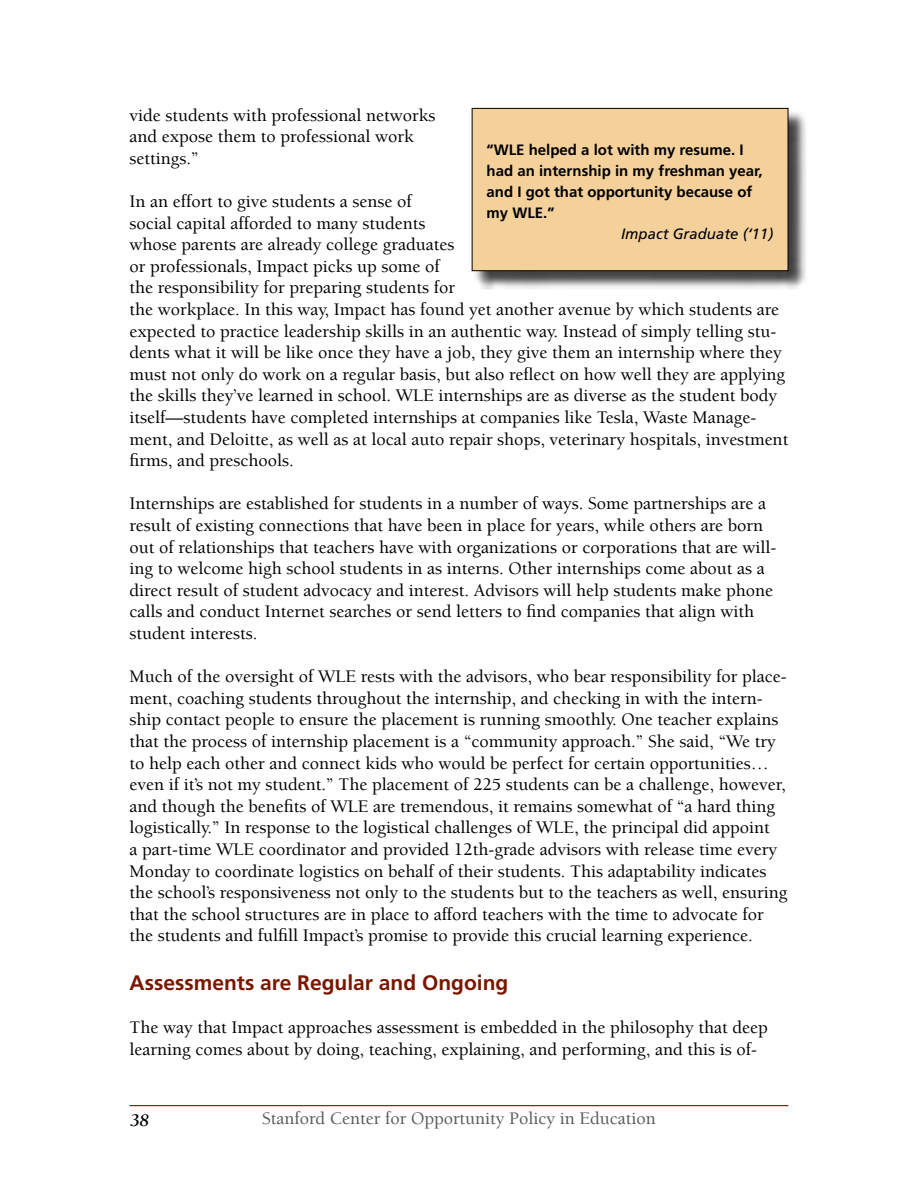
<style>
.page{position:relative;width:918px;height:1188px;background:#fff}
.page>*{position:absolute;margin:0;border:0;box-sizing:border-box;transform-origin:0 0}
.t1{font:700 21px "Frutiger LT Std";color:#7a1600}
.t2{font:500 18px/21.6px "Berkeley LT";color:#000}
.t3{font:500 18px "Berkeley LT";color:#58595b}
.t4{font:italic 700 18px "Berkeley LT";color:#000}
.t5{font:700 15px/21px "Frutiger LT Std";color:#000}
.t6{font:italic 15px "Frutiger LT Std";color:#000}
</style>
<div class="page">
<hr style="left:130px;top:1105px;width:658px;height:1px;background:#7a1600">
<div style="left:474px;top:110px;width:333px;height:180px;background:#000;opacity:.75"></div>
<div style="left:472px;top:108px;width:316px;height:163px;background:#f4d09b"></div>
<div style="left:472px;top:108px;width:316px;height:163px;border:1px solid #000"></div>
<p class="t2" style="left:130px;top:105px;width:307px">vide students with professional networks and expose them to professional work settings.”</p>
<p class="t2" style="left:130px;top:191px;width:660px">In an effort to give students a sense of<br>social capital afforded to many students<br>whose parents are already college graduates<br>or professionals, Impact picks up some of<br>the responsibility for preparing students for<br>the workplace. In this way, Impact has found yet another avenue by which students are expected to practice leadership skills in an authentic way. Instead of simply telling stu&shy;dents what it will be like once they have a job, they give them an internship where they must not only do work on a regular basis, but also reflect on how well they are applying the skills they’ve learned in school. WLE internships are as diverse as the student body itself—students have completed internships at companies like Tesla, Waste Manage&shy;ment, and Deloitte, as well as at local auto repair shops, veterinary hospitals, investment firms, and preschools.</p>
<p class="t2" style="left:130px;top:493px;width:649px">Internships are established for students in a number of ways. Some partnerships are a result of existing connections that have been in place for years, while others are born out of relationships that teachers have with organizations or corporations that are will&shy;ing to welcome high school students in as interns. Other internships come about as a direct result of student advocacy and interest. Advisors will help students make phone calls and conduct Internet searches or send letters to find companies that align with student interests.</p>
<p class="t2" style="left:130px;top:666px;width:660px">Much of the oversight of WLE rests with the advisors, who bear responsibility for place&shy;ment, coaching students throughout the internship, and checking in with the intern&shy;ship contact people to ensure the placement is running smoothly. One teacher explains that the process of internship placement is a “community approach.” She said, “We try to help each other and connect kids who would be perfect for certain opportunities… even if it’s not my student.” The placement of 225 students can be a challenge, however, and though the benefits of WLE are tremendous, it remains somewhat of “a hard thing logistically.” In response to the logistical challenges of WLE, the principal did appoint<br>a part-time WLE coordinator and provided 12th-grade advisors with release time every Monday to coordinate logistics on behalf of their students. This adaptability indicates the school’s responsiveness not only to the students but to the teachers as well, ensuring that the school structures are in place to afford teachers with the time to advocate for the students and fulfill Impact’s promise to provide this crucial learning experience.</p>
<p class="t1" style="left:130px;top:970px;width:380px">Assessments are Regular and Ongoing</p>
<p class="t2" style="left:130px;top:1017px;width:640px">The way that Impact approaches assessment is embedded in the philosophy that deep learning comes about by doing, teaching, explaining, and performing, and this is of-</p>
<p class="t5" style="left:487px;top:139px;width:278px">“WLE helped a lot with my resume. I had an internship in my freshman year, and I got that opportunity because of my WLE.”</p>
<p class="t6" style="left:621px;top:225px;width:154px">Impact Graduate (‘11)</p>
<p class="t4" style="left:130px;top:1111px;width:20px">38</p>
<p class="t3" style="left:262px;top:1109px;width:395px">Stanford Center for Opportunity Policy in Education</p>
</div>
